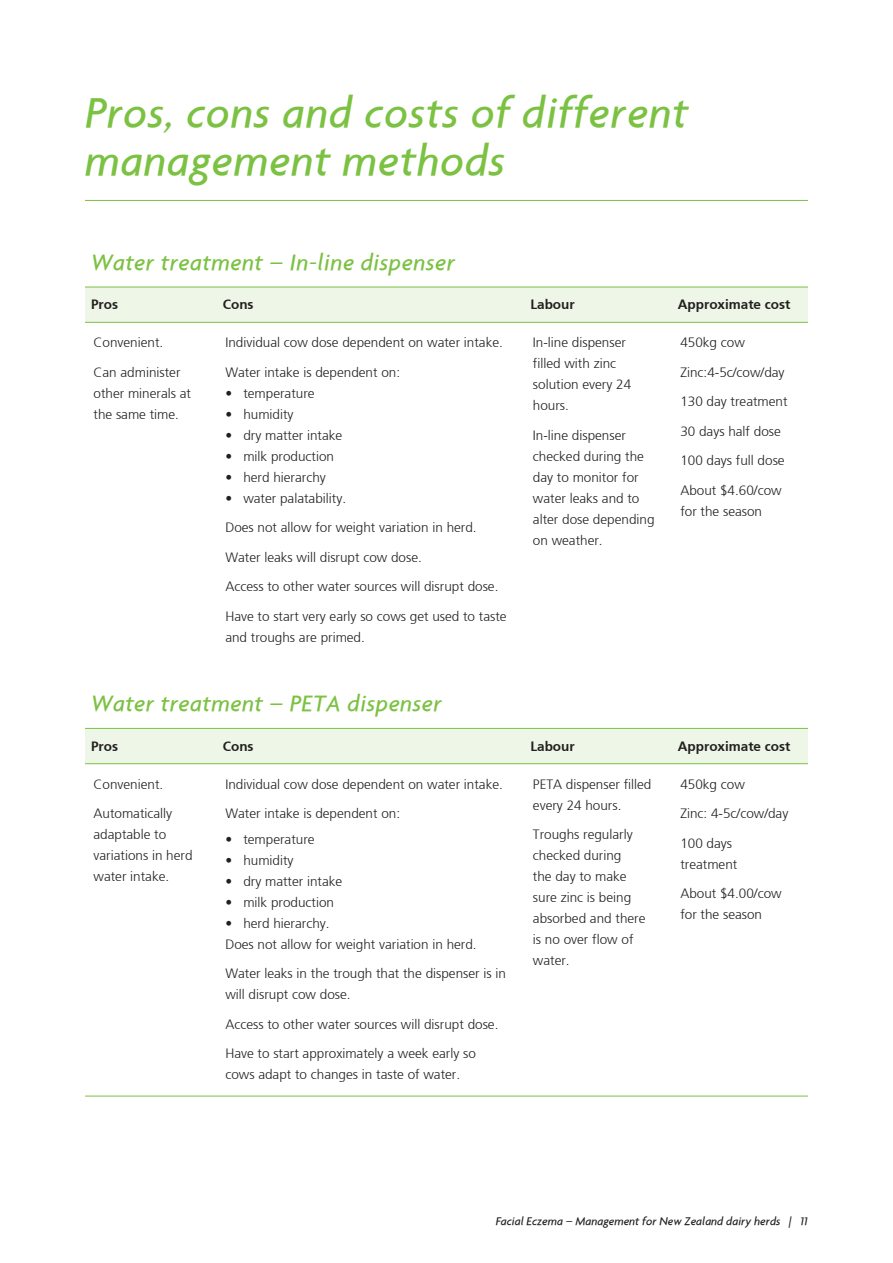
<style>
.page{position:relative;width:893px;height:1263px;background:#fff}
.page>*{position:absolute;margin:0;border:0;box-sizing:border-box;transform-origin:0 0}
.t1{font:italic 500 45px/48px "Agenda";letter-spacing:.02em;color:#7bc142}
.t2{font:italic 500 24px "Agenda";letter-spacing:.02em;color:#7bc142}
.t3{font:300 13.5px/21px "Frutiger";color:#231f20}
.t4{font:700 13.5px "Frutiger";color:#231f20}
.t5{font:italic 500 12px "Agenda";color:#231f20}
</style>
<div class="page">
<hr style="left:85px;top:200px;width:723px;height:1px;background:#7bc142">
<svg style="left:85px;top:288px;width:723px;height:475px"></svg>
<hr style="left:85px;top:322px;width:723px;height:1px;background:#7bc142">
<hr style="left:85px;top:1096px;width:723px;height:1px;background:#7bc142">
<hr style="left:85px;top:287px;width:723px;height:1px;background:#7bc142">
<hr style="left:85px;top:728px;width:723px;height:1px;background:#7bc142">
<hr style="left:85px;top:763px;width:723px;height:1px;background:#7bc142">
<h1 class="t1" style="left:85px;top:88px;width:605px">Pros, cons and costs of different management methods</h1>
<h2 class="t2" style="left:91px;top:248px;width:366px">Water treatment – In-line dispenser</h2>
<p class="t4" style="left:91px;top:297px;width:28px">Pros</p>
<p class="t4" style="left:223px;top:297px;width:32px">Cons</p>
<p class="t4" style="left:530px;top:297px;width:46px">Labour</p>
<p class="t4" style="left:678px;top:297px;width:114px">Approximate cost</p>
<p class="t3" style="left:94px;top:328px;width:89px;line-height:29.5px">Convenient.<br>Can administer</p>
<p class="t3" style="left:94px;top:383px;width:99px">other minerals at the same time.</p>
<p class="t3" style="left:225px;top:328px;width:279px;line-height:29.5px">Individual cow dose dependent on water intake.<br>Water intake is dependent on:</p>
<p class="t3" style="left:225px;top:383px;width:91px">• temperature</p>
<p class="t3" style="left:225px;top:404px;width:70px">• humidity</p>
<p class="t3" style="left:225px;top:425px;width:118px">• dry matter intake</p>
<p class="t3" style="left:225px;top:446px;width:110px">• milk production</p>
<p class="t3" style="left:225px;top:467px;width:102px">• herd hierarchy</p>
<p class="t3" style="left:225px;top:484px;width:283px;line-height:29.5px">• water palatability.<br>Does not allow for weight variation in herd.<br>Water leaks will disrupt cow dose.<br>Access to other water sources will disrupt dose.<br>Have to start very early so cows get used to taste</p>
<p class="t3" style="left:225px;top:627px;width:141px">and troughs are primed.</p>
<p class="t3" style="left:533px;top:332px;width:100px">In-line dispenser filled with zinc solution every 24 hours.</p>
<p class="t3" style="left:533px;top:425px;width:123px">In-line dispenser checked during the day to monitor for water leaks and to alter dose depending on weather.</p>
<p class="t3" style="left:680px;top:328px;width:109px;line-height:29.5px">450kg cow<br>Zinc:4-5c/cow/day<br>130 day treatment<br>30 days half dose<br>100 days full dose<br>About $4.60/cow</p>
<p class="t3" style="left:680px;top:501px;width:83px">for the season</p>
<h2 class="t2" style="left:91px;top:689px;width:352px">Water treatment – PETA dispenser</h2>
<p class="t4" style="left:91px;top:738px;width:28px">Pros</p>
<p class="t4" style="left:223px;top:738px;width:32px">Cons</p>
<p class="t4" style="left:530px;top:738px;width:46px">Labour</p>
<p class="t4" style="left:678px;top:738px;width:114px">Approximate cost</p>
<p class="t3" style="left:94px;top:769px;width:80px;line-height:29.5px">Convenient.<br>Automatically</p>
<p class="t3" style="left:94px;top:824px;width:101px">adaptable to variations in herd water intake.</p>
<p class="t3" style="left:533px;top:774px;width:120px">PETA dispenser filled every 24 hours.</p>
<p class="t3" style="left:533px;top:824px;width:114px">Troughs regularly checked during<br>the day to make sure zinc is being absorbed and there is no over flow of water.</p>
<p class="t3" style="left:225px;top:769px;width:279px;line-height:29.5px">Individual cow dose dependent on water intake.<br>Water intake is dependent on:</p>
<p class="t3" style="left:225px;top:828px;width:91px">• temperature</p>
<p class="t3" style="left:225px;top:849px;width:70px">• humidity</p>
<p class="t3" style="left:225px;top:870px;width:118px">• dry matter intake</p>
<p class="t3" style="left:225px;top:891px;width:110px">• milk production</p>
<p class="t3" style="left:225px;top:912px;width:253px">• herd hierarchy.<br>Does not allow for weight variation in herd.</p>
<p class="t3" style="left:225px;top:963px;width:282px">Water leaks in the trough that the dispenser is in will disrupt cow dose.</p>
<p class="t3" style="left:225px;top:1009px;width:275px;line-height:29.5px">Access to other water sources will disrupt dose.<br>Have to start approximately a week early so</p>
<p class="t3" style="left:225px;top:1064px;width:236px">cows adapt to changes in taste of water.</p>
<p class="t3" style="left:680px;top:769px;width:110px;line-height:29.5px">450kg cow<br>Zinc: 4-5c/cow/day<br>100 days</p>
<p class="t3" style="left:680px;top:849px;width:103px;line-height:29.5px">treatment<br>About $4.00/cow</p>
<p class="t3" style="left:680px;top:904px;width:83px">for the season</p>
<p class="t5" style="left:496px;top:1213px;width:314px">Facial Eczema – Management for New Zealand dairy herds | 11</p>
</div>
